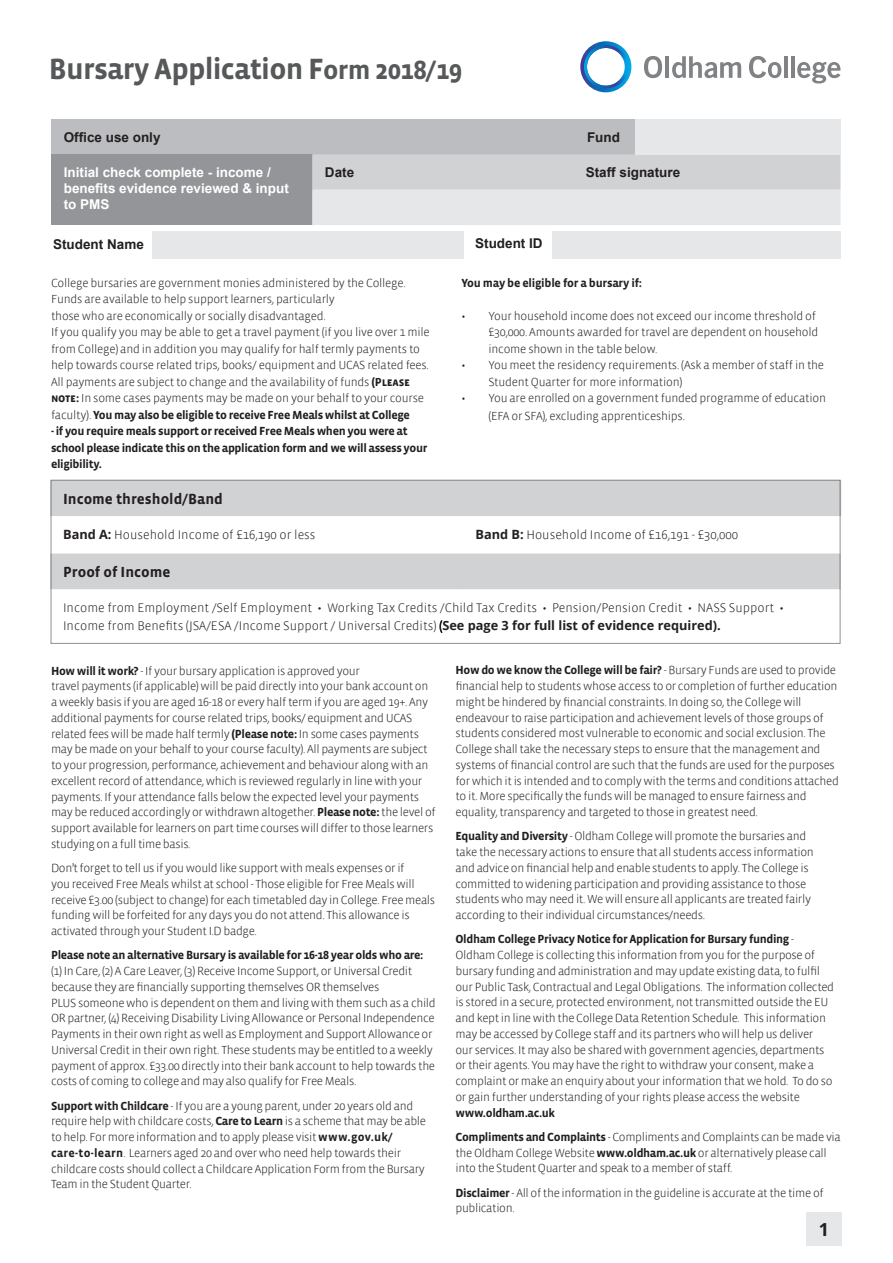
<style>
.page{position:relative;width:893px;height:1263px;background:#fff}
.page>*{position:absolute;margin:0;border:0;box-sizing:border-box;transform-origin:0 0}
.t1{font:700 30px "Vista Sans";letter-spacing:-.025em;color:#57585a}
.t2{font:700 18px "Open Sans";color:#231f20}
.t3{font:700 15px "Vista Sans";color:#231f20}
.t4{font:700 13.5px/16.2px "Arial";color:#fff}
.t5{font:700 13.5px "Arial";color:#231f20}
.t6{font:300 12.75px/18px "Vista Sans";color:#231f20}
.t7{font:300 12px/15.8px "Vista Sans";letter-spacing:-.03em;color:#231f20}
.t8{font:700 12px/16.5px "Vista Sans";letter-spacing:-.03em;color:#231f20}
.s1{font-size:27px}
.s2{font-family:"Vista Sans SC Bold";font-weight:400}
.s3{font-weight:700}
.s4{font-family:"Open Sans";font-weight:700}
.s5{font-weight:300}
</style>
<div class="page">
<svg style="left:644px;top:56px;width:18px;height:22px"></svg>
<hr style="left:665px;top:56px;width:4px;height:22px;background:#808285">
<svg style="left:672px;top:56px;width:69px;height:22px"></svg>
<hr style="left:784px;top:56px;width:4px;height:22px;background:#808285">
<hr style="left:791px;top:56px;width:4px;height:22px;background:#808285">
<svg style="left:797px;top:62px;width:43px;height:22px"></svg>
<svg style="left:749px;top:56px;width:32px;height:22px"></svg>
<svg style="left:580px;top:41px;width:51px;height:51px"></svg>
<div style="left:806px;top:1212px;width:36px;height:34px;background:#e6e7e9"></div>
<div style="left:51px;top:119px;width:789px;height:35px;background:#bcbdc0"></div>
<div style="left:51px;top:154px;width:261px;height:71px;background:#939598"></div>
<svg style="left:312px;top:154px;width:528px;height:71px"></svg>
<div style="left:635px;top:119px;width:206px;height:35px;background:#e6e7e9"></div>
<div style="left:152px;top:231px;width:311px;height:27px;background:#e6e7e9"></div>
<div style="left:552px;top:231px;width:289px;height:27px;background:#e6e7e9"></div>
<div style="left:50px;top:480px;width:791px;height:36px;background:#d1d2d4"></div>
<div style="left:50px;top:553px;width:788px;height:36px;background:#d1d2d4"></div>
<svg style="left:439px;top:620px;width:4px;height:13px"></svg>
<h1 class="t1" style="left:49px;top:53px;width:415px">Bursary Application F<span class="s1">orm 2018/19</span></h1>
<p class="t5" style="left:64px;top:128px;width:98px">Office use only</p>
<p class="t4" style="left:64px;top:165px;width:227px">Initial check complete - income / benefits evidence reviewed &amp; input to PMS</p>
<p class="t5" style="left:325px;top:163px;width:31px">Date</p>
<p class="t5" style="left:586px;top:163px;width:96px">Staff signature</p>
<p class="t5" style="left:587px;top:128px;width:34px">Fund</p>
<p class="t5" style="left:53px;top:236px;width:92px">Student Name</p>
<p class="t5" style="left:475px;top:234px;width:69px">Student ID</p>
<p class="t7" style="left:51px;top:275px;width:380px;line-height:16.5px">College bursaries are government monies administered by the College.<br>Funds are available to help support learners, particularly<br>those who are economically or socially disadvantaged.<br>If you qualify you may be able to get a travel payment (if you live over 1 mile from College) and in addition you may qualify for half termly payments to help towards course related trips, books/ equipment and UCAS related fees.<br>All payments are subject to change and the availability of funds <span class="s2">(Please note:</span> In some cases payments may be made on your behalf to your course faculty). <span class="s3">You may also be eligible to receive Free Meals whilst at College</span></p>
<p class="t8" style="left:51px;top:423px;width:378px">- if you require meals support or received Free Meals when you were at school please indicate this on the application form and we will assess your eligibility.</p>
<p class="t8" style="left:461px;top:275px;width:182px">You may be eligible for a bursary if:</p>
<p class="t7" style="left:488px;top:308px;width:331px;line-height:16.5px;text-indent:-27px">• Your household income does not exceed our income threshold of £30,000. Amounts awarded for travel are dependent on household income shown in the table below.</p>
<p class="t7" style="left:488px;top:357px;width:337px;line-height:16.5px;text-indent:-27px">• You meet the residency requirements. (Ask a member of staff in the<br>Student Quarter for more information)</p>
<p class="t7" style="left:488px;top:390px;width:339px;line-height:17.2px;text-indent:-27px">• You are enrolled on a government funded programme of education (EFA or SFA), excluding apprenticeships.</p>
<p class="t3" style="left:63px;top:491px;width:161px">Income threshold/Band</p>
<p class="t6" style="left:63px;top:526px;width:254px"><span class="s4">Band A:</span> Household Income of £16,190 or less</p>
<p class="t6" style="left:476px;top:526px;width:264px"><span class="s4">Band B:</span> Household Income of £16,191 - £30,000</p>
<p class="t3" style="left:63px;top:564px;width:109px">Proof of Income</p>
<p class="t6" style="left:63px;top:599px;width:722px">Income from Employment /Self Employment • Working Tax Credits /Child Tax Credits • Pension/Pension Credit • NASS Support •<br>Income from Benefits (JSA/ESA /Income Support / Universal Credits) <span class="s4">See page 3 for full list of evidence required).</span></p>
<p class="t7" style="left:51px;top:663px;width:386px"><span class="s3">How will it work?</span> - If your bursary application is approved your<br>travel payments (if applicable) will be paid directly into your bank account on a weekly basis if you are aged 16-18 or every half term if you are aged 19+. Any additional payments for course related trips, books/ equipment and UCAS related fees will be made half termly <span class="s3">(Please note:</span> In some cases payments may be made on your behalf to your course faculty). All payments are subject to your progression, performance, achievement and behaviour along with an excellent record of attendance, which is reviewed regularly in line with your payments. If your attendance falls below the expected level your payments may be reduced accordingly or withdrawn altogether. <span class="s3">Please note:</span> the level of support available for learners on part time courses will differ to those learners studying on a full time basis.</p>
<p class="t7" style="left:51px;top:860px;width:386px">Don’t forget to tell us if you would like support with meals expenses or if<br>you received Free Meals whilst at school - Those eligible for Free Meals will receive £3.00 (subject to change) for each timetabled day in College. Free meals funding will be forfeited for any days you do not attend. This allowance is activated through your Student I.D badge.</p>
<p class="t8" style="left:51px;top:947px;width:374px">Please note an alternative Bursary is available for 16-18 year olds who are:</p>
<p class="t7" style="left:51px;top:963px;width:386px">(1) In Care, (2) A Care Leaver, (3) Receive Income Support, or Universal Credit because they are financially supporting themselves OR themselves<br>PLUS someone who is dependent on them and living with them such as a child OR partner, (4) Receiving Disability Living Allowance or Personal Independence Payments in their own right as well as Employment and Support Allowance or Universal Credit in their own right. These students may be entitled to a weekly payment of approx. £33.00 directly into their bank account to help towards the costs of coming to college and may also qualify for Free Meals.</p>
<p class="t7" style="left:51px;top:1098px;width:377px"><span class="s3">Support with Childcare</span> - If you are a young parent, under 20 years old and require help with childcare costs, <span class="s3">Care to Learn</span> is a scheme that may be able to help. For more information and to apply please visit <span class="s3">www.gov.uk/ care-to-learn</span>. Learners aged 20 and over who need help towards their childcare costs should collect a Childcare Application Form from the Bursary Team in the Student Quarter.</p>
<p class="t7" style="left:455px;top:663px;width:385px"><span class="s3">How do we know the College will be fair?</span> - Bursary Funds are used to provide financial help to students whose access to or completion of further education might be hindered by financial constraints. In doing so, the College will endeavour to raise participation and achievement levels of those groups of students considered most vulnerable to economic and social exclusion. The College shall take the necessary steps to ensure that the management and systems of financial control are such that the funds are used for the purposes for which it is intended and to comply with the terms and conditions attached to it. More specifically the funds will be managed to ensure fairness and equality, transparency and targeted to those in greatest need.</p>
<p class="t7" style="left:455px;top:829px;width:360px"><span class="s3">Equality and Diversity</span> - Oldham College will promote the bursaries and take the necessary actions to ensure that all students access information and advice on financial help and enable students to apply. The College is committed to widening participation and providing assistance to those students who may need it. We will ensure all applicants are treated fairly according to their individual circumstances/needs.</p>
<p class="t7" style="left:455px;top:932px;width:380px"><span class="s3">Oldham College Privacy Notice for Application for Bursary funding</span> - Oldham College is collecting this information from you for the purpose of bursary funding and administration and may update existing data, to fulfil our Public Task, Contractual and Legal Obligations. The information collected is stored in a secure, protected environment, not transmitted outside the EU and kept in line with the College Data Retention Schedule. This information may be accessed by College staff and its partners who will help us deliver<br>our services. It may also be shared with government agencies, departments or their agents. You may have the right to withdraw your consent, make a complaint or make an enquiry about your information that we hold. To do so or gain further understanding of your rights please access the website</p>
<p class="t8" style="left:455px;top:1101px;width:387px;line-height:24.3px">www.oldham.ac.uk<br>Compliments and Complaints <span class="s5">- Compliments and Complaints can be made via</span></p>
<p class="t7" style="left:455px;top:1145px;width:373px">the Oldham College Website <span class="s3">www.oldham.ac.uk</span> or alternatively please call into the Student Quarter and speak to a member of staff.</p>
<p class="t7" style="left:455px;top:1185px;width:370px"><span class="s3">Disclaimer</span> - All of the information in the guideline is accurate at the time of publication.</p>
<h2 class="t2" style="left:819px;top:1217px;width:12px">1</h2>
</div>
